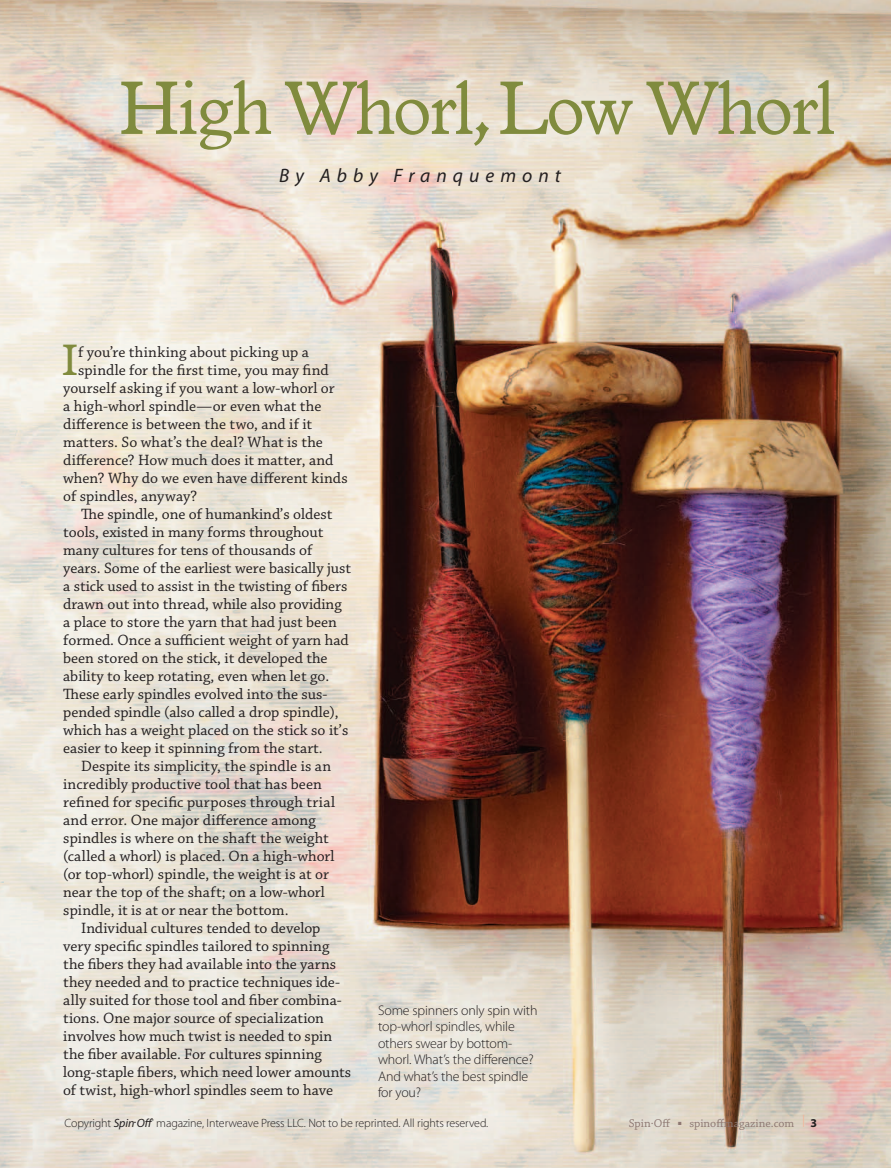
<style>
.page{position:relative;width:891px;height:1168px;background:#fff}
.page>*{position:absolute;margin:0;border:0;box-sizing:border-box;transform-origin:0 0}
.t1{font:75px "Italian Old Style MT Std";letter-spacing:-.03em;color:#808b3e}
.t2{font:43.5px "Italian Old Style MT Std";color:#808b3e}
.t3{font:italic 19.5px "Myriad Pro";letter-spacing:.31em;color:#231f20}
.t4{font:15.75px "Chaparral Pro";color:#231f20}
.t5{font:300 13.95px/16.5px "Myriad Pro";letter-spacing:-.01em;color:#231f20}
.t6{font:300 12px "Myriad Pro";letter-spacing:-.01em;color:#231f20}
.t7{font:12px "Chaparral Pro";color:#8d7872}
.s1{font-weight:400;font-style:italic}
.s2{font-family:"Myriad Pro";font-weight:300;font-size:18px;color:#f6b093}
.s3{font-family:"Myriad Pro";font-weight:700;color:#231f20}
</style>
<div class="page">
<img style="left:0;top:0;width:891px;height:1168px">
<h1 class="t1" style="left:118px;top:62px;width:719px">High Whorl, Low Whorl</h1>
<p class="t3" style="left:279px;top:163px;width:283px">By Abby Franquemont</p>
<h2 class="t2" style="left:60px;top:334px;width:21px">I</h2>
<p class="t4" style="left:78px;top:343px;width:232px">f you’re thinking about picking up a</p>
<p class="t4" style="left:78px;top:361px;width:252px">spindle for the first time, you may find</p>
<p class="t4" style="left:63px;top:379px;width:273px">yourself asking if you want a low-whorl or</p>
<p class="t4" style="left:63px;top:397px;width:260px">a high-whorl spindle—or even what the</p>
<p class="t4" style="left:63px;top:415px;width:250px">difference is between the two, and if it</p>
<p class="t4" style="left:63px;top:433px;width:261px">matters. So what’s the deal? What is the</p>
<p class="t4" style="left:63px;top:451px;width:272px">difference? How much does it matter, and</p>
<p class="t4" style="left:63px;top:469px;width:286px">when? Why do we even have different kinds</p>
<p class="t4" style="left:63px;top:487px;width:136px">of spindles, anyway?</p>
<p class="t4" style="left:81px;top:505px;width:253px">The spindle, one of humankind’s oldest</p>
<p class="t4" style="left:63px;top:523px;width:262px">tools, existed in many forms throughout</p>
<p class="t4" style="left:63px;top:541px;width:251px">many cultures for tens of thousands of</p>
<p class="t4" style="left:63px;top:559px;width:290px">years. Some of the earliest were basically just</p>
<p class="t4" style="left:63px;top:577px;width:286px">a stick used to assist in the twisting of fibers</p>
<p class="t4" style="left:63px;top:595px;width:280px">drawn out into thread, while also providing</p>
<p class="t4" style="left:63px;top:613px;width:275px">a place to store the yarn that had just been</p>
<p class="t4" style="left:63px;top:631px;width:287px">formed. Once a sufficient weight of yarn had</p>
<p class="t4" style="left:63px;top:649px;width:266px">been stored on the stick, it developed the</p>
<p class="t4" style="left:63px;top:667px;width:268px">ability to keep rotating, even when let go.</p>
<p class="t4" style="left:63px;top:685px;width:266px">These early spindles evolved into the sus-</p>
<p class="t4" style="left:63px;top:703px;width:277px">pended spindle (also called a drop spindle),</p>
<p class="t4" style="left:63px;top:721px;width:287px">which has a weight placed on the stick so it’s</p>
<p class="t4" style="left:63px;top:739px;width:261px">easier to keep it spinning from the start.</p>
<p class="t4" style="left:81px;top:757px;width:251px">Despite its simplicity, the spindle is an</p>
<p class="t4" style="left:63px;top:775px;width:260px">incredibly productive tool that has been</p>
<p class="t4" style="left:63px;top:793px;width:273px">refined for specific purposes through trial</p>
<p class="t4" style="left:63px;top:811px;width:254px">and error. One major difference among</p>
<p class="t4" style="left:63px;top:829px;width:267px">spindles is where on the shaft the weight</p>
<p class="t4" style="left:63px;top:847px;width:273px">(called a whorl) is placed. On a high-whorl</p>
<p class="t4" style="left:63px;top:865px;width:267px">(or top-whorl) spindle, the weight is at or</p>
<p class="t4" style="left:63px;top:883px;width:263px">near the top of the shaft; on a low-whorl</p>
<p class="t4" style="left:63px;top:901px;width:227px">spindle, it is at or near the bottom.</p>
<p class="t4" style="left:81px;top:919px;width:241px">Individual cultures tended to develop</p>
<p class="t4" style="left:63px;top:937px;width:268px">very specific spindles tailored to spinning</p>
<p class="t4" style="left:63px;top:955px;width:275px">the fibers they had available into the yarns</p>
<p class="t4" style="left:63px;top:973px;width:278px">they needed and to practice techniques ide-</p>
<p class="t4" style="left:63px;top:991px;width:280px">ally suited for those tool and fiber combina-</p>
<p class="t4" style="left:63px;top:1009px;width:262px">tions. One major source of specialization</p>
<p class="t4" style="left:63px;top:1027px;width:271px">involves how much twist is needed to spin</p>
<p class="t4" style="left:63px;top:1045px;width:260px">the fiber available. For cultures spinning</p>
<p class="t4" style="left:63px;top:1063px;width:290px">long-staple fibers, which need lower amounts</p>
<p class="t4" style="left:63px;top:1081px;width:272px">of twist, high-whorl spindles seem to have</p>
<p class="t5" style="left:378px;top:1002px;width:161px">Some spinners only spin with top-whorl spindles, while others swear by bottom&shy;whorl. What’s the difference?<br>And what’s the best spindle for you?</p>
<p class="t6" style="left:64px;top:1116px;width:425px">Copyright <span class="s1">Spin</span><sup>.</sup><span class="s1">Off</span><sup>®</sup> magazine, Interweave Press LLC. Not to be reprinted. All rights reserved.</p>
<p class="t7" style="left:629px;top:1117px;width:43px">Spin.Off</p>
<p class="t7" style="left:678px;top:1117px;width:141px">■ spinoffmagazine.com <span class="s2">I</span> <span class="s3">3</span></p>
</div>
